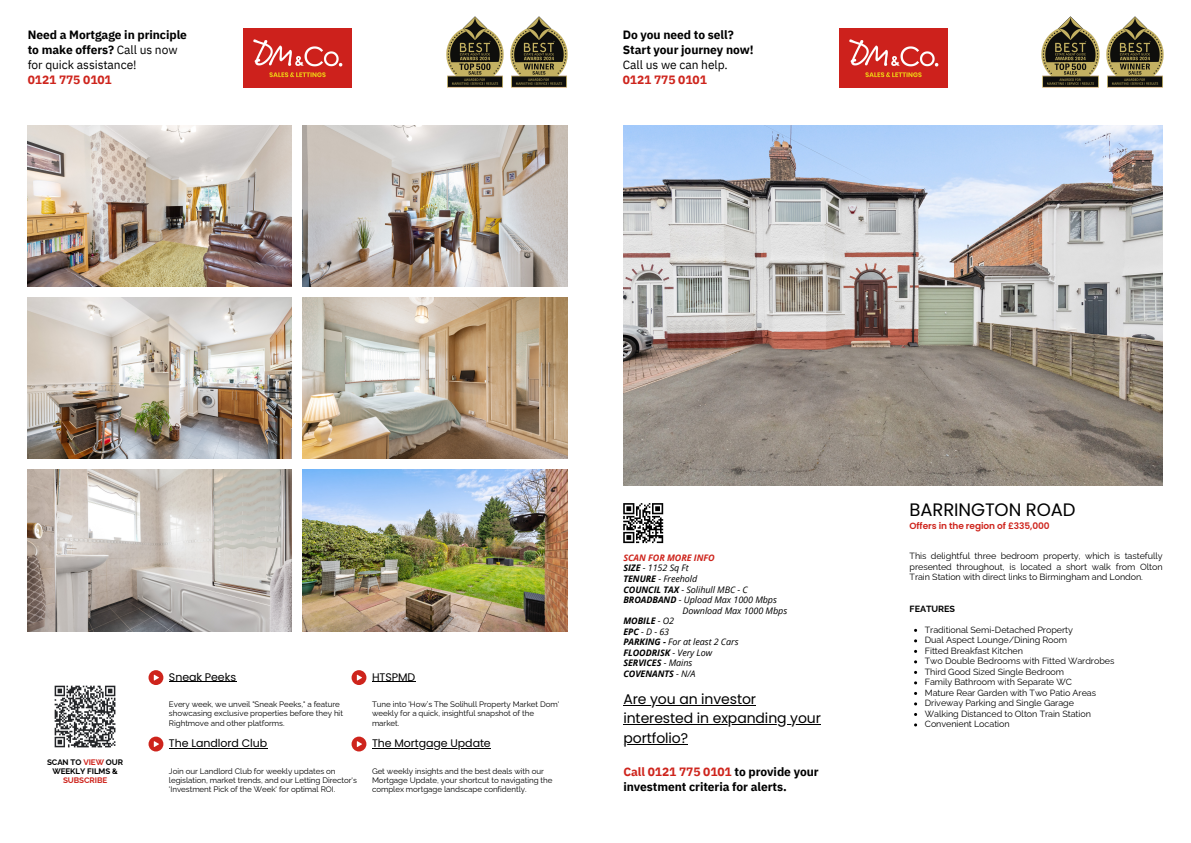
<style>
.page{position:relative;width:1191px;height:843px;background:#fff}
.page>*{position:absolute;margin:0;border:0;box-sizing:border-box;transform-origin:0 0}
.t1{font:18px "Poppins";letter-spacing:-.005em;color:#000}
.t2{font:14px "Poppins";letter-spacing:-.005em;color:#000}
.t3{font:700 12px/15px "IBM Plex Sans";letter-spacing:-.005em;color:#000}
.t4{font:11px "Poppins";letter-spacing:-.005em;color:#000}
.t5{font:9px/10.5px "Raleway";letter-spacing:-.005em;color:#000;text-align:justify}
.t6{font:italic 9px "Open Sans";letter-spacing:-.005em;color:#000}
.t7{font:italic 700 9px "Open Sans";letter-spacing:-.005em;color:#000}
.t8{font:600 9px "Poppins";letter-spacing:-.005em;color:#ce241c}
.t9{font:italic 700 9px "Open Sans";letter-spacing:-.005em;color:#ce241c}
.t10{font:700 9px "Raleway";letter-spacing:-.005em;color:#000}
.t11{font:8px/9.3px "Raleway";letter-spacing:-.005em;color:#000}
.t12{font:700 8px/9.3px "Raleway";letter-spacing:-.005em;color:#000;text-align:center}
.s1{font-weight:400}
.s2{color:#ce241c}
.s3{font-weight:700}
</style>
<div class="page">
<img style="left:28px;top:125px;width:264px;height:161px">
<img style="left:28px;top:297px;width:264px;height:162px">
<img style="left:28px;top:470px;width:264px;height:161px">
<img style="left:303px;top:125px;width:264px;height:161px">
<img style="left:303px;top:297px;width:264px;height:162px">
<img style="left:303px;top:470px;width:264px;height:161px">
<img style="left:243px;top:28px;width:108px;height:59px">
<svg style="left:148px;top:670px;width:15px;height:14px"></svg>
<svg style="left:351px;top:670px;width:15px;height:14px"></svg>
<svg style="left:148px;top:736px;width:15px;height:15px"></svg>
<svg style="left:351px;top:736px;width:15px;height:15px"></svg>
<img style="left:446px;top:16px;width:58px;height:72px">
<img style="left:510px;top:16px;width:58px;height:72px">
<img style="left:623px;top:125px;width:539px;height:360px">
<img style="left:839px;top:28px;width:108px;height:59px">
<img style="left:1041px;top:16px;width:59px;height:72px">
<img style="left:1106px;top:16px;width:58px;height:72px">
<hr style="left:372px;top:681px;width:43px;height:1px;background:#000">
<hr style="left:372px;top:747px;width:118px;height:1px;background:#000">
<hr style="left:169px;top:681px;width:67px;height:1px;background:#000">
<hr style="left:169px;top:747px;width:98px;height:1px;background:#000">
<img style="left:54px;top:685px;width:62px;height:63px">
<hr style="left:623px;top:704px;width:133px;height:1px;background:#000">
<hr style="left:623px;top:724px;width:197px;height:1px;background:#000">
<hr style="left:623px;top:743px;width:65px;height:1px;background:#000">
<svg style="left:623px;top:503px;width:40px;height:40px"></svg>
<p class="t3" style="left:28px;top:27px;width:161px">Need a Mortgage in principle to make offers? <span class="s1">Call us now for quick assistance!<br></span><span class="s2">0121 775 0101</span></p>
<h5 class="t3" style="left:622px;top:27px;width:132px">Do you need to sell?<br>Start your journey now!<br><span class="s1">Call us we can help.<br></span><span class="s2">0121 775 0101</span></h5>
<h5 class="t4" style="left:169px;top:668px;width:69px">Sneak Peeks</h5>
<p class="t4" style="left:372px;top:668px;width:45px">HTSPMD</p>
<p class="t9" style="left:623px;top:551px;width:93px">SCAN FOR MORE INFO</p>
<p class="t6" style="left:623px;top:561px;width:67px"><span class="s3">SIZE</span> - 1152 Sq Ft</p>
<p class="t6" style="left:623px;top:572px;width:75px"><span class="s3">TENURE</span> - Freehold</p>
<p class="t6" style="left:623px;top:582px;width:126px"><span class="s3">COUNCIL TAX</span> - Solihull MBC - C</p>
<p class="t6" style="left:623px;top:593px;width:155px"><span class="s3">BROADBAND</span> - Upload Max 1000 Mbps</p>
<p class="t6" style="left:682px;top:603px;width:106px">Download Max 1000 Mbps</p>
<p class="t7" style="left:623px;top:614px;width:52px">MOBILE <span class="s1">- O2</span></p>
<p class="t6" style="left:623px;top:624px;width:47px"><span class="s3">EPC</span>-D-63</p>
<p class="t6" style="left:623px;top:635px;width:117px"><span class="s3">PARKING -</span> For at least 2 Cars</p>
<p class="t7" style="left:623px;top:645px;width:90px">FLOODRISK <span class="s1">- Very Low</span></p>
<p class="t7" style="left:623px;top:656px;width:70px">SERVICES <span class="s1">- Mains</span></p>
<p class="t7" style="left:623px;top:666px;width:74px">COVENANTS <span class="s1">- N/A</span></p>
<h5 class="t11" style="left:169px;top:699px;width:175px">Every week, we unveil "Sneak Peeks," a feature showcasing exclusive properties before they hit<br>Rightmove and other platforms.</h5>
<p class="t4" style="left:169px;top:735px;width:100px">The Landlord Club</p>
<p class="t12" style="left:47px;top:757px;width:78px">SCAN TO <span class="s2">VIEW</span> OUR<br>WEEKLY FILMS &amp;<br><span class="s2">SUBSCRIBE</span></p>
<h3 class="t11" style="left:169px;top:765px;width:189px">Join our Landlord Club for weekly updates on legislation, market trends, and our Letting Director's 'Investment Pick of the Week' for optimal ROI.</h3>
<p class="t11" style="left:372px;top:699px;width:189px">Tune into 'How’s The Solihull Property Market Dom' weekly for a quick, insightful snapshot of the market.</p>
<p class="t4" style="left:372px;top:735px;width:120px">The Mortgage Update</p>
<p class="t11" style="left:372px;top:765px;width:182px">Get weekly insights and the best deals with our<br>Mortgage Update, your shortcut to navigating the complex mortgage landscape confidently.</p>
<h5 class="t2" style="left:623px;top:689px;width:134px">Are you an investor</h5>
<p class="t2" style="left:623px;top:708px;width:199px">interested in expanding your</p>
<p class="t2" style="left:623px;top:728px;width:66px">portfolio?</p>
<p class="t3" style="left:623px;top:763px;width:197px"><span class="s2">Call 0121 775 0101</span> to provide your investment criteria for alerts.</p>
<p class="t1" style="left:909px;top:497px;width:167px">BARRINGTON ROAD</p>
<h2 class="t5" style="left:909px;top:550px;width:255px">This delightful three bedroom property, which is tastefully presented throughout, is located a short walk from Olton Train Station with direct links to Birmingham and London.</h2>
<h1 class="t10" style="left:909px;top:603px;width:47px">FEATURES</h1>
<p class="t5" style="left:924px;top:624px;width:150px">Traditional Semi-Detached Property</p>
<p class="t5" style="left:924px;top:634px;width:144px">Dual Aspect Lounge/Dining Room</p>
<h6 class="t5" style="left:924px;top:645px;width:100px">Fitted Breakfast Kitchen</h6>
<p class="t5" style="left:924px;top:655px;width:191px">Two Double Bedrooms with Fitted Wardrobes</p>
<p class="t5" style="left:924px;top:666px;width:141px">Third Good Sized Single Bedroom</p>
<p class="t5" style="left:924px;top:676px;width:148px">Family Bathroom with Separate WC</p>
<p class="t5" style="left:924px;top:687px;width:173px">Mature Rear Garden with Two Patio Areas</p>
<p class="t5" style="left:924px;top:697px;width:151px">Driveway Parking and Single Garage</p>
<p class="t5" style="left:924px;top:708px;width:167px">Walking Distanced to Olton Train Station</p>
<p class="t5" style="left:924px;top:718px;width:86px">Convenient Location</p>
<p class="t8" style="left:909px;top:519px;width:142px">Offers in the region of £335,000</p>
</div>
